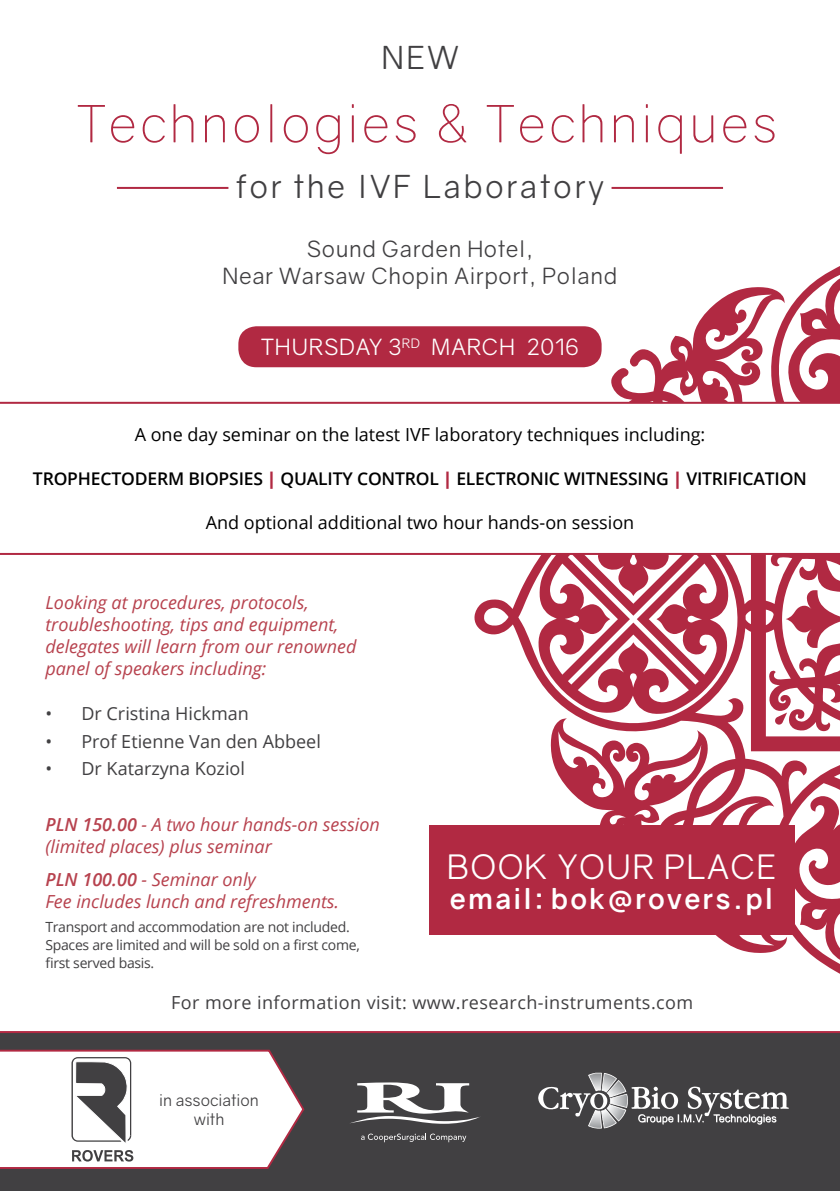
<style>
.page{position:relative;width:840px;height:1191px;background:#fff}
.page>*{position:absolute;margin:0;border:0;box-sizing:border-box;transform-origin:0 0}
.t1{font:300 52px "Gravity";letter-spacing:.05em;color:#b12942}
.t2{font:34px "Gravity";letter-spacing:.04em;color:#fff}
.t3{font:32px "Gravity";letter-spacing:.075em;color:#414042}
.t4{font:700 28px "Gravity";letter-spacing:.075em;color:#fff}
.t5{font:22.6px/27px "Gravity";letter-spacing:.025em;color:#414042;text-align:center}
.t6{font:22.6px "Gravity";letter-spacing:.035em;color:#fff}
.t7{font:italic 18px/22px "Open Sans";color:#b7424e}
.t8{font:18px "Open Sans";color:#000}
.t9{font:18px "Open Sans";color:#414042}
.t10{font:18px "Open Sans";letter-spacing:.025em;color:#414042}
.t11{font:600 17.6px "Open Sans";letter-spacing:-.01em;color:#000}
.t12{font:16px/19.2px "Gravity";color:#414042;text-align:center}
.t13{font:14px/18px "Open Sans";letter-spacing:-.02em;color:#414042}
.s1{font-weight:800;color:#b12942}
.s2{font-weight:600}
</style>
<div class="page">
<svg style="left:518px;top:555px;width:31px;height:138px"></svg>
<svg style="left:483px;top:608px;width:25px;height:18px"></svg>
<svg style="left:549px;top:266px;width:290px;height:708px"></svg>
<div style="left:0;top:1031px;width:839px;height:160px;background:#414042"></div>
<div style="left:428px;top:825px;width:366px;height:110px;background:#b12942"></div>
<div style="left:238px;top:326px;width:363px;height:41px;background:#b12942;border-radius:18px"></div>
<svg style="left:0;top:402px;width:839px;height:153px"></svg>
<hr style="left:117px;top:187px;width:111px;height:2px;background:#b12942">
<hr style="left:611px;top:187px;width:111px;height:2px;background:#b12942">
<svg style="left:349px;top:1082px;width:132px;height:41px"></svg>
<svg style="left:361px;top:1133px;width:105px;height:9px"></svg>
<svg style="left:0;top:1048px;width:305px;height:121px"></svg>
<svg style="left:537px;top:1072px;width:251px;height:56px;background:#69686a"></svg>
<h3 class="t3" style="left:381px;top:38px;width:79px">NEW</h3>
<h1 class="t1" style="left:77px;top:92px;width:701px">Technologies &amp; Techniques</h1>
<h3 class="t3" style="left:235px;top:167px;width:370px">for the IVF Laboratory</h3>
<p class="t5" style="left:222px;top:235px;width:396px">Sound Garden Hotel,<br>Near Warsaw Chopin Airport, Poland</p>
<p class="t6" style="left:261px;top:333px;width:319px">THURSDAY 3<sup>RD</sup> MARCH 2016</p>
<p class="t8" style="left:135px;top:422px;width:572px">A one day seminar on the latest IVF laboratory techniques including:</p>
<p class="t11" style="left:33px;top:466px;width:775px">TROPHECTODERM BIOPSIES <span class="s1">|</span> QUALITY CONTROL <span class="s1">|</span> ELECTRONIC WITNESSING <span class="s1">|</span> VITRIFICATION</p>
<p class="t8" style="left:205px;top:510px;width:430px">And optional additional two hour hands-on session</p>
<p class="t7" style="left:45px;top:591px;width:312px">Looking at procedures, protocols, troubleshooting, tips and equipment, delegates will learn from our renowned panel of speakers including:</p>
<p class="t9" style="left:45px;top:701px;width:205px">• Dr Cristina Hickman</p>
<p class="t9" style="left:45px;top:729px;width:277px">• Prof Etienne Van den Abbeel</p>
<p class="t9" style="left:45px;top:756px;width:201px">• Dr Katarzyna Koziol</p>
<p class="t7" style="left:45px;top:812px;width:336px"><span class="s2">PLN 150.00</span> - A two hour hands-on session (limited places) plus seminar</p>
<p class="t7" style="left:45px;top:868px;width:295px"><span class="s2">PLN 100.00</span> - Seminar only<br>Fee includes lunch and refreshments.</p>
<p class="t13" style="left:45px;top:917px;width:316px">Transport and accommodation are not included.<br>Spaces are limited and will be sold on a first come, first served basis.</p>
<h2 class="t2" style="left:446px;top:846px;width:330px">BOOK YOUR PLACE</h2>
<h3 class="t4" style="left:449px;top:881px;width:324px">email: bok@rovers.pl</h3>
<p class="t10" style="left:171px;top:990px;width:523px">For more information visit: www.research-instruments.com</p>
<p class="t12" style="left:159px;top:1090px;width:101px">in association with</p>
</div>
